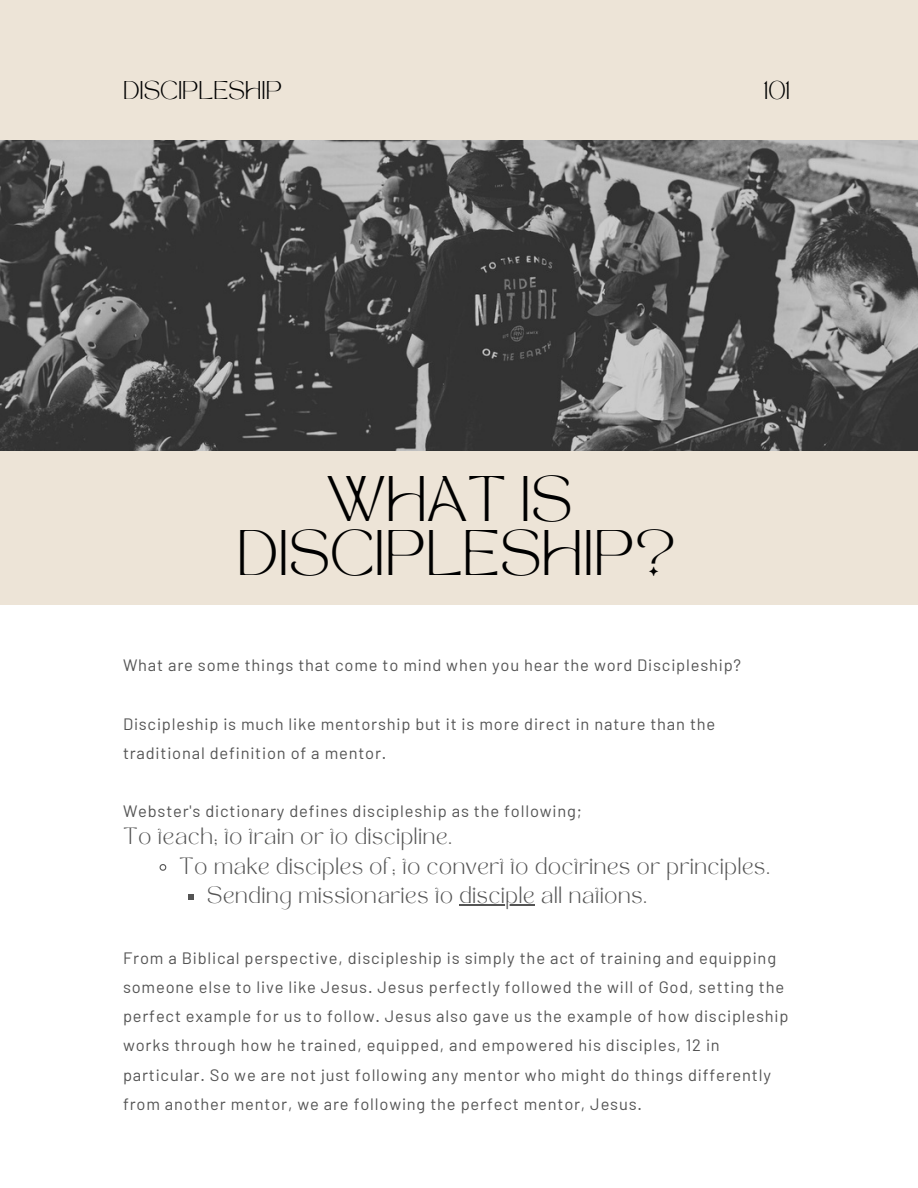
<style>
.page{position:relative;width:918px;height:1188px;background:#ede4d7}
.page>*{position:absolute;margin:0;border:0;box-sizing:border-box;transform-origin:0 0}
.t1{font:45px "TAN MON CHERI Regular";color:#000}
.t2{font:18px "TAN MON CHERI Regular";color:#000}
.t3{font:16.5px/29.2px "Barlow";letter-spacing:.05em;color:#545454}
.t4{font:16.5px "TAN MON CHERI Regular";letter-spacing:.05em;color:#545454}
</style>
<div class="page">
<img style="left:0;top:141px;width:918px;height:309px">
<div style="left:0;top:605px;width:918px;height:583px;background:#fff"></div>
<svg style="left:159px;top:864px;width:8px;height:7px"></svg>
<svg style="left:188px;top:894px;width:6px;height:5px"></svg>
<hr style="left:459px;top:904px;width:76px;height:1px;background:#545454">
<p class="t2" style="left:123px;top:80px;width:161px">DISCIPLESHIP</p>
<p class="t2" style="left:764px;top:80px;width:27px">101</p>
<p class="t1" style="left:327px;top:475px;width:246px">WHAT IS</p>
<p class="t1" style="left:237px;top:529px;width:441px">DISCIPLESHIP?</p>
<p class="t3" style="left:123px;top:650px;width:620px">What are some things that come to mind when you hear the word Discipleship?</p>
<p class="t3" style="left:123px;top:708px;width:594px">Discipleship is much like mentorship but it is more direct in nature than the traditional definition of a mentor.</p>
<p class="t3" style="left:123px;top:796px;width:460px">Webster's dictionary defines discipleship as the following;</p>
<p class="t4" style="left:123px;top:828px;width:331px">To teach; to train or to discipline.</p>
<p class="t4" style="left:179px;top:857px;width:593px">To make disciples of; to convert to doctrines or principles.</p>
<p class="t4" style="left:207px;top:886px;width:442px">Sending missionaries to disciple all nations.</p>
<p class="t3" style="left:123px;top:942px;width:667px">From a Biblical perspective, discipleship is simply the act of training and equipping someone else to live like Jesus. Jesus perfectly followed the will of God, setting the perfect example for us to follow. Jesus also gave us the example of how discipleship works through how he trained, equipped, and empowered his disciples, 12 in particular. So we are not just following any mentor who might do things differently from another mentor, we are following the perfect mentor, Jesus.</p>
</div>
